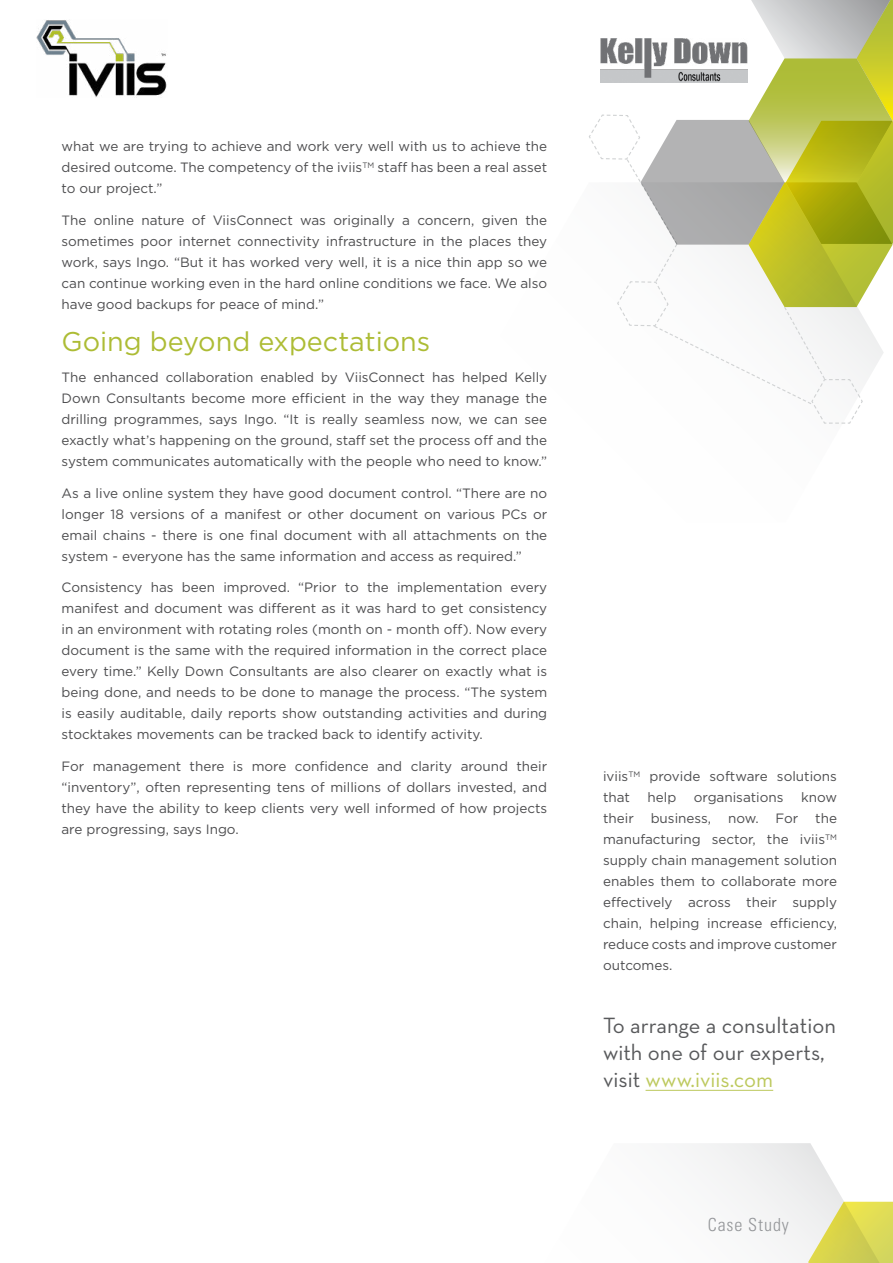
<style>
.page{position:relative;width:893px;height:1263px;background:#fff}
.page>*{position:absolute;margin:0;border:0;box-sizing:border-box;transform-origin:0 0}
.t1{font:27px "Gotham";color:#adbc35}
.t2{font:22.5px/27px "Neutra Text";color:#58595b}
.t3{font:300 condensed 18px "Univers LT Std";letter-spacing:.05em;color:#939598}
.t4{font:13.5px/21px "Gotham";color:#4d4d4f;text-align:justify}
.s1{color:#bdc95d}
</style>
<div class="page">
<img style="left:36px;top:20px;width:131px;height:77px">
<svg style="left:589px;top:0;width:304px;height:424px"></svg>
<svg style="left:688px;top:1143px;width:205px;height:120px"></svg>
<img style="left:601px;top:39px;width:146px;height:44px">
<hr style="left:646px;top:1090px;width:127px;height:1px;background:#bdc95d">
<p class="t4" style="left:62px;top:136px;width:487px">what we are trying to achieve and work very well with us to achieve the desired outcome. The competency of the iviis<sup>TM</sup> staff has been a real asset to our project.”</p>
<p class="t4" style="left:62px;top:209px;width:487px">The online nature of ViisConnect was originally a concern, given the sometimes poor internet connectivity infrastructure in the places they work, says Ingo. “But it has worked very well, it is a nice thin app so we can continue working even in the hard online conditions we face. We also have good backups for peace of mind.”</p>
<h1 class="t1" style="left:62px;top:324px;width:370px">Going beyond expectations</h1>
<p class="t4" style="left:62px;top:367px;width:487px">The enhanced collaboration enabled by ViisConnect has helped Kelly Down Consultants become more efficient in the way they manage the drilling programmes, says Ingo. “It is really seamless now, we can see exactly what’s happening on the ground, staff set the process off and the system communicates automatically with the people who need to know.”</p>
<p class="t4" style="left:62px;top:482px;width:487px">As a live online system they have good document control. “There are no longer 18 versions of a manifest or other document on various PCs or email chains - there is one final document with all attachments on the system - everyone has the same information and access as required.”</p>
<p class="t4" style="left:62px;top:577px;width:487px">Consistency has been improved. “Prior to the implementation every manifest and document was different as it was hard to get consistency in an environment with rotating roles (month on - month off). Now every document is the same with the required information in the correct place every time.” Kelly Down Consultants are also clearer on exactly what is being done, and needs to be done to manage the process. “The system is easily auditable, daily reports show outstanding activities and during stocktakes movements can be tracked back to identify activity.</p>
<p class="t4" style="left:62px;top:755px;width:487px">For management there is more confidence and clarity around their “inventory”, often representing tens of millions of dollars invested, and they have the ability to keep clients very well informed of how projects are progressing, says Ingo.</p>
<p class="t4" style="left:603px;top:766px;width:235px">iviis<sup>TM</sup> provide software solutions that</p>
<p class="t4" style="left:603px;top:787px;width:235px;text-indent:198px">know their business, now. For the manufacturing sector, the iviis<sup>TM </sup>supply chain management solution enables them to collaborate more effectively across their supply chain, helping increase efficiency, reduce costs and improve customer outcomes.</p>
<p class="t4" style="left:647px;top:787px;width:30px">help</p>
<p class="t4" style="left:694px;top:787px;width:91px">organisations</p>
<h2 class="t2" style="left:603px;top:1012px;width:234px">To arrange a consultation with one of our experts, visit <span class="s1">www.iviis.com</span></h2>
<h3 class="t3" style="left:708px;top:1214px;width:83px">Case Study</h3>
</div>
